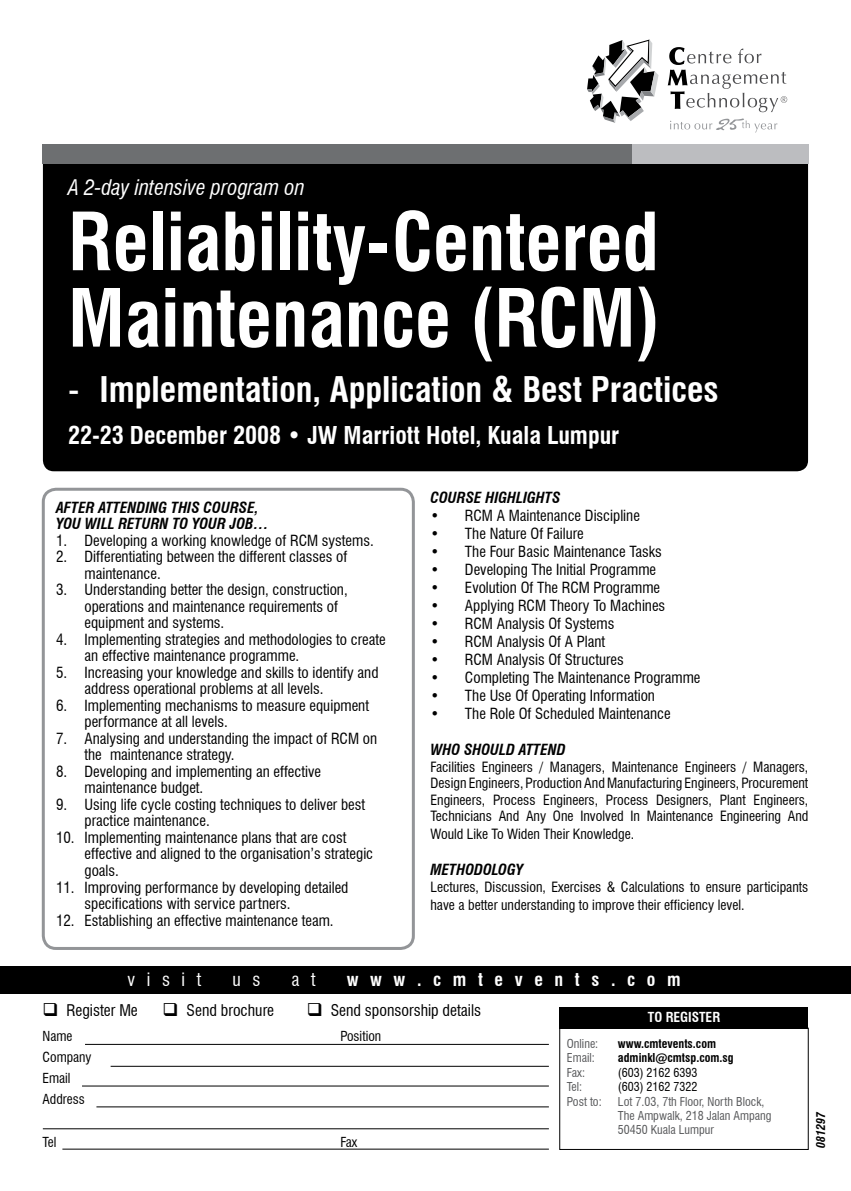
<style>
.page{position:relative;width:851px;height:1191px;background:#fff}
.page>*{position:absolute;margin:0;border:0;box-sizing:border-box;transform-origin:0 0}
.t1{font:700 condensed 78px/76.3px "Swiss 721 BT";color:#fff;scale:.96 1}
.t2{font:700 condensed 34.5px "Swiss 721 BT";color:#fff}
.t3{font:700 condensed 24px "Swiss 721 BT";color:#fff}
.t4{font:italic condensed 21px "Swiss 721 BT";color:#fff}
.t5{font:700 condensed 18px "Swiss 721 BT";color:#fff}
.t6{font:condensed 18px "Swiss 721 BT";color:#fff}
.t7{font:condensed 15.75px "Swiss 721 BT";color:#000}
.t8{font:condensed 15px/16.5px "Swiss 721 BT";color:#000}
.t9{font:italic 700 condensed 15px/16.5px "Swiss 721 BT";color:#000}
.t10{font:condensed 13.8px/16.5px "Swiss 721 BT";color:#000;text-align:justify}
.t11{font:condensed 13.5px/21px "Swiss 721 BT";color:#000}
.t12{font:700 condensed 13.5px "Swiss 721 BT";color:#fff}
.t13{font:condensed 12px/14.4px "Swiss 721 BT";color:#58595b}
.t14{font:700 condensed 12px "Swiss 721 BT";color:#000}
.t15{font:condensed 12px "Swiss 721 BT";color:#000}
.t16{font:italic 700 condensed 12px "Swiss 721 BT";color:#000}
.s1{font-weight:400}
</style>
<div class="page">
<div style="left:43px;top:145px;width:764px;height:326px;background:#000;border-radius:11px"></div>
<div style="left:0;top:966px;width:850px;height:28px;background:#000"></div>
<svg style="left:587px;top:40px;width:71px;height:83px"></svg>
<svg style="left:667px;top:47px;width:120px;height:65px"></svg>
<svg style="left:670px;top:118px;width:107px;height:14px"></svg>
<div style="left:43px;top:145px;width:588px;height:19px;background:#6d6f71"></div>
<div style="left:631px;top:145px;width:177px;height:19px;background:#bcbdc0"></div>
<div style="left:559px;top:1028px;width:249px;height:121px;border:1px solid #000"></div>
<div style="left:559px;top:1007px;width:249px;height:21px;background:#000"></div>
<hr style="left:85px;top:1044px;width:464px;height:1px;background:#000">
<hr style="left:111px;top:1066px;width:438px;height:1px;background:#000">
<hr style="left:82px;top:1085px;width:467px;height:1px;background:#000">
<hr style="left:96px;top:1106px;width:453px;height:1px;background:#000">
<hr style="left:43px;top:1128px;width:506px;height:1px;background:#000">
<hr style="left:62px;top:1148px;width:487px;height:1px;background:#000">
<div style="left:42px;top:488px;width:373px;height:462px;border:3px solid #939598;border-radius:13px"></div>
<div style="left:66px;top:206px;width:756px;height:236px;background:#000"></div>
<h3 class="t4" style="left:68px;top:174px;width:238px">A 2-day intensive program on</h3>
<h1 class="t1" style="left:68px;top:204px;width:618px">Reliability-Centered<br>Maintenance (RCM)</h1>
<h2 class="t2" style="left:68px;top:369px;width:652px"><span class="s1">-</span> Implementation, Application &amp; Best Practices</h2>
<h3 class="t3" style="left:68px;top:420px;width:552px">22-23 December 2008 <span class="s1">•</span> JW Marriott Hotel, Kuala Lumpur</h3>
<p class="t9" style="left:56px;top:499px;width:214px">AFTER ATTENDING THIS COURSE,<br>YOU WILL RETURN TO YOUR JOB…</p>
<p class="t8" style="left:56px;top:532px;width:319px">1. Developing a working knowledge of RCM systems.</p>
<p class="t8" style="left:84px;top:548px;width:264px;text-indent:-28px">2. Differentiating between the different classes of maintenance.</p>
<p class="t8" style="left:84px;top:581px;width:265px;text-indent:-28px">3. Understanding better the design, construction, operations and maintenance requirements of equipment and systems.</p>
<p class="t8" style="left:84px;top:631px;width:302px;text-indent:-28px">4. Implementing strategies and methodologies to create an effective maintenance programme.</p>
<p class="t8" style="left:84px;top:664px;width:295px;text-indent:-28px">5. Increasing your knowledge and skills to identify and address operational problems at all levels.</p>
<p class="t8" style="left:84px;top:697px;width:286px;text-indent:-28px">6. Implementing mechanisms to measure equipment performance at all levels.</p>
<p class="t8" style="left:84px;top:730px;width:294px;text-indent:-28px">7. Analysing and understanding the impact of RCM on the maintenance strategy.</p>
<p class="t8" style="left:84px;top:763px;width:238px;text-indent:-28px">8. Developing and implementing an effective maintenance budget.</p>
<p class="t8" style="left:84px;top:796px;width:282px;text-indent:-28px">9. Using life cycle costing techniques to deliver best practice maintenance.</p>
<p class="t8" style="left:84px;top:829px;width:290px;text-indent:-28px">10. Implementing maintenance plans that are cost effective and aligned to the organisation’s strategic goals.</p>
<p class="t8" style="left:84px;top:878px;width:265px;text-indent:-28px">11. Improving performance by developing detailed specifications with service partners.</p>
<p class="t8" style="left:56px;top:911px;width:279px">12. Establishing an effective maintenance team.</p>
<p class="t9" style="left:430px;top:489px;width:132px">COURSE HIGHLIGHTS</p>
<p class="t8" style="left:430px;top:507px;width:211px">• RCM A Maintenance Discipline</p>
<p class="t8" style="left:430px;top:525px;width:155px">• The Nature Of Failure</p>
<p class="t8" style="left:430px;top:543px;width:233px">• The Four Basic Maintenance Tasks</p>
<p class="t8" style="left:430px;top:561px;width:227px">• Developing The Initial Programme</p>
<p class="t8" style="left:430px;top:579px;width:231px">• Evolution Of The RCM Programme</p>
<p class="t8" style="left:430px;top:597px;width:236px">• Applying RCM Theory To Machines</p>
<p class="t8" style="left:430px;top:615px;width:185px">• RCM Analysis Of Systems</p>
<p class="t8" style="left:430px;top:633px;width:176px">• RCM Analysis Of A Plant</p>
<p class="t8" style="left:430px;top:651px;width:195px">• RCM Analysis Of Structures</p>
<p class="t8" style="left:430px;top:669px;width:271px">• Completing The Maintenance Programme</p>
<p class="t8" style="left:430px;top:687px;width:226px">• The Use Of Operating Information</p>
<p class="t8" style="left:430px;top:705px;width:242px">• The Role Of Scheduled Maintenance</p>
<p class="t9" style="left:430px;top:741px;width:137px">WHO SHOULD ATTEND</p>
<p class="t10" style="left:430px;top:758px;width:379px">Facilities Engineers / Managers, Maintenance Engineers / Managers, Design Engineers, Production And Manufacturing Engineers, Procurement Engineers, Process Engineers, Process Designers, Plant Engineers, Technicians And Any One Involved In Maintenance Engineering And</p>
<p class="t10" style="left:430px;top:826px;width:205px">Would Like To Widen Their Knowledge.</p>
<p class="t9" style="left:430px;top:861px;width:62px">METHODOLOG</p>
<p class="t9" style="left:515px;top:861px;width:9px">Y</p>
<p class="t10" style="left:430px;top:877px;width:379px;line-height:18px">Lectures, Discussion, Exercises &amp; Calculations to ensure participants have a better understanding to improve their efficiency level.</p>
<p class="t6" style="left:128px;top:968px;width:75px">v i s i t</p>
<p class="t6" style="left:232px;top:968px;width:30px">u s</p>
<p class="t6" style="left:291px;top:968px;width:26px">a t</p>
<p class="t5" style="left:347px;top:968px;width:335px">w w w . c m t e v e n t s . c o m</p>
<p class="t7" style="left:43px;top:1000px;width:97px">❑ Register Me</p>
<p class="t7" style="left:163px;top:1000px;width:113px">❑ Send brochure</p>
<p class="t7" style="left:307px;top:1000px;width:176px">❑ Send sponsorship details</p>
<p class="t11" style="left:43px;top:1026px;width:31px">Name</p>
<p class="t11" style="left:340px;top:1026px;width:42px">Position</p>
<p class="t11" style="left:43px;top:1047px;width:51px">Company<br>Email<br>Address</p>
<p class="t11" style="left:43px;top:1131px;width:15px">Tel</p>
<p class="t11" style="left:340px;top:1131px;width:18px">Fax</p>
<p class="t12" style="left:647px;top:1009px;width:74px">TO REGISTER</p>
<p class="t13" style="left:567px;top:1036px;width:33px">Online:</p>
<p class="t14" style="left:618px;top:1036px;width:100px">www.cmtevents.com</p>
<p class="t13" style="left:567px;top:1050px;width:29px">Email:</p>
<p class="t14" style="left:618px;top:1050px;width:117px">adminkl@cmtsp.com.sg</p>
<p class="t13" style="left:567px;top:1065px;width:20px">Fax:</p>
<p class="t15" style="left:618px;top:1065px;width:81px">(603) 2162 6393</p>
<p class="t13" style="left:567px;top:1079px;width:17px">Tel:</p>
<p class="t15" style="left:618px;top:1079px;width:81px">(603) 2162 7322</p>
<p class="t13" style="left:567px;top:1094px;width:36px">Post to:</p>
<p class="t13" style="left:618px;top:1094px;width:155px">Lot 7.03, 7th Floor, North Block,<br>The Ampwalk, 218 Jalan Ampang<br>50450 Kuala Lumpur</p>
<p class="t16" style="left:813px;top:1148px;width:38px;rotate:-90deg">081297</p>
</div>
